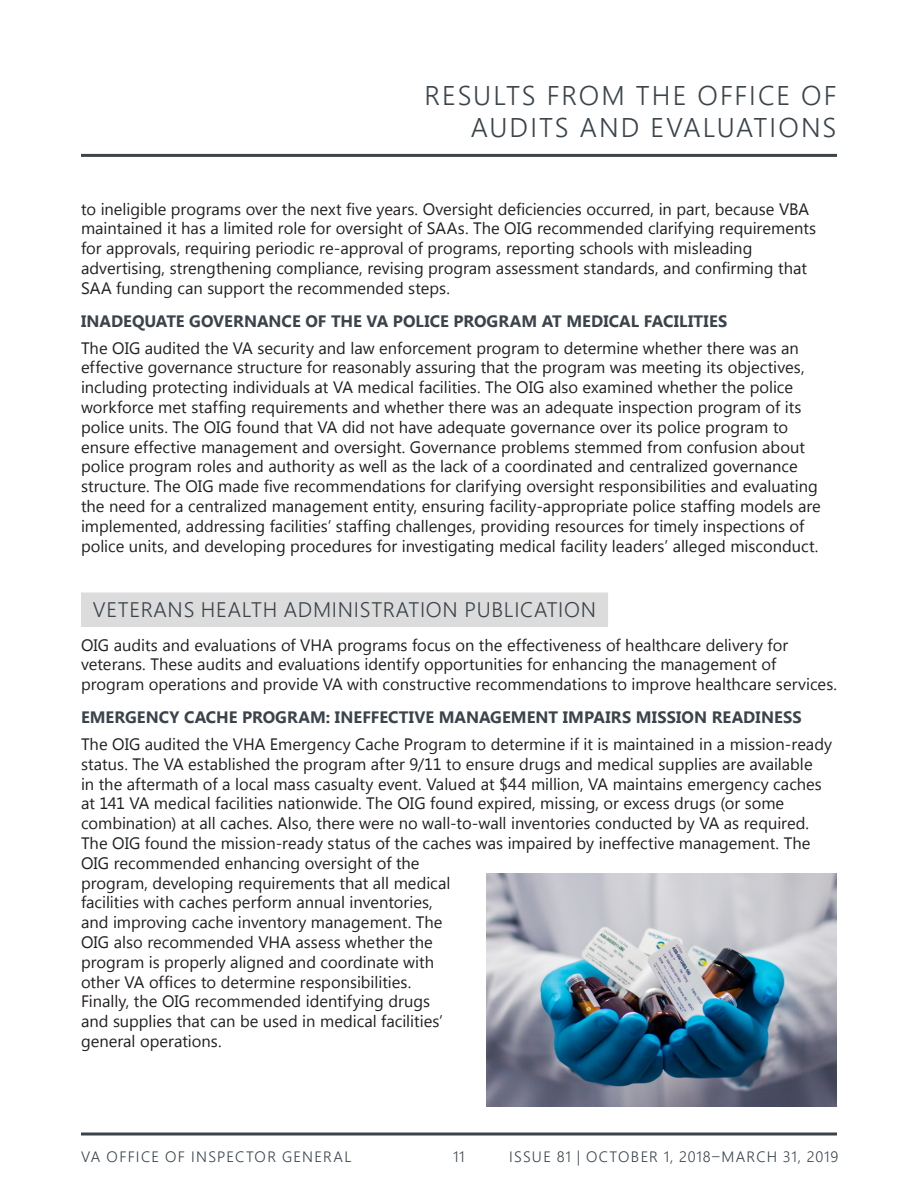
<style>
.page{position:relative;width:918px;height:1188px;background:#fff}
.page>*{position:absolute;margin:0;border:0;box-sizing:border-box;transform-origin:0 0}
.t1{font:300 27px/32.4px "Segoe UI";letter-spacing:.075em;color:#3b444b;text-align:right}
.t2{font:300 21px "Segoe UI";letter-spacing:.035em;color:#3b444b}
.t3{font:16.5px/19.8px "Segoe UI";color:#231f20}
.t4{font:700 16.5px "Segoe UI";letter-spacing:.005em;color:#3b444b}
.t5{font:300 15px "Segoe UI";letter-spacing:.075em;color:#3b444b}
</style>
<div class="page">
<svg style="left:81px;top:1132px;width:756px;height:4px;background:#6b7277"></svg>
<hr style="left:81px;top:154px;width:756px;height:3px;background:#3b444b">
<div style="left:81px;top:593px;width:527px;height:34px;background:#dcdcdc"></div>
<img style="left:486px;top:873px;width:351px;height:234px">
<h1 class="t1" style="left:425px;top:78px;width:413px">RESULTS FROM THE OFFICE OF<br>AUDITS AND EVALUATIONS</h1>
<p class="t3" style="left:81px;top:198px;width:737px">to ineligible programs over the next five years. Oversight deficiencies occurred, in part, because VBA maintained it has a limited role for oversight of SAAs. The OIG recommended clarifying requirements for approvals, requiring periodic re-approval of programs, reporting schools with misleading advertising, strengthening compliance, revising program assessment standards, and confirming that SAA funding can support the recommended steps.</p>
<p class="t4" style="left:81px;top:309px;width:648px">INADEQUATE GOVERNANCE OF THE VA POLICE PROGRAM AT MEDICAL FACILITIES</p>
<p class="t3" style="left:81px;top:337px;width:741px">The OIG audited the VA security and law enforcement program to determine whether there was an effective governance structure for reasonably assuring that the program was meeting its objectives, including protecting individuals at VA medical facilities. The OIG also examined whether the police workforce met staffing requirements and whether there was an adequate inspection program of its police units. The OIG found that VA did not have adequate governance over its police program to ensure effective management and oversight. Governance problems stemmed from confusion about police program roles and authority as well as the lack of a coordinated and centralized governance structure. The OIG made five recommendations for clarifying oversight responsibilities and evaluating the need for a centralized management entity, ensuring facility-appropriate police staffing models are implemented, addressing facilities’ staffing challenges, providing resources for timely inspections of police units, and developing procedures for investigating medical facility leaders’ alleged misconduct.</p>
<p class="t2" style="left:93px;top:594px;width:505px">VETERANS HEALTH ADMINISTRATION PUBLICATION</p>
<p class="t3" style="left:81px;top:634px;width:758px">OIG audits and evaluations of VHA programs focus on the effectiveness of healthcare delivery for veterans. These audits and evaluations identify opportunities for enhancing the management of program operations and provide VA with constructive recommendations to improve healthcare services.</p>
<p class="t4" style="left:81px;top:706px;width:722px">EMERGENCY CACHE PROGRAM: INEFFECTIVE MANAGEMENT IMPAIRS MISSION READINESS</p>
<p class="t3" style="left:81px;top:734px;width:753px">The OIG audited the VHA Emergency Cache Program to determine if it is maintained in a mission-ready status. The VA established the program after 9/11 to ensure drugs and medical supplies are available<br>in the aftermath of a local mass casualty event. Valued at $44 million, VA maintains emergency caches at 141 VA medical facilities nationwide. The OIG found expired, missing, or excess drugs (or some combination) at all caches. Also, there were no wall-to-wall inventories conducted by VA as required.<br>The OIG found the mission-ready status of the caches was impaired by ineffective management. The OIG recommended enhancing oversight of the<br>program, developing requirements that all medical<br>facilities with caches perform annual inventories,<br>and improving cache inventory management. The<br>OIG also recommended VHA assess whether the<br>program is properly aligned and coordinate with<br>other VA offices to determine responsibilities.<br>Finally, the OIG recommended identifying drugs<br>and supplies that can be used in medical facilities’<br>general operations.</p>
<p class="t5" style="left:81px;top:1146px;width:272px">VA OFFICE OF INSPECTOR GENERAL</p>
<p class="t5" style="left:453px;top:1146px;width:13px">11</p>
<p class="t5" style="left:509px;top:1146px;width:331px">ISSUE 81 | OCTOBER 1, 2018–MARCH 31, 2019</p>
</div>
